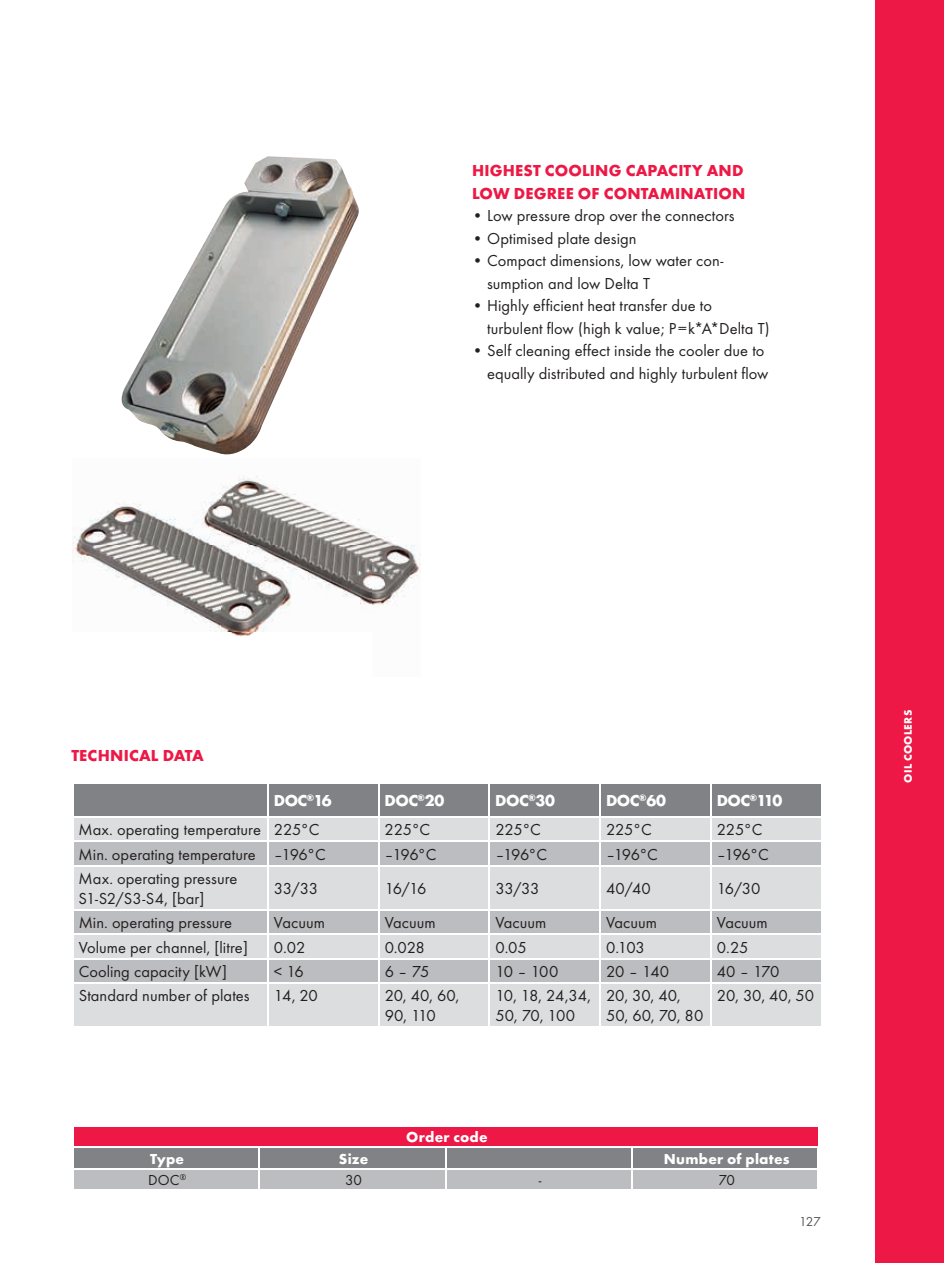
<style>
.page{position:relative;width:944px;height:1263px;background:#fff}
.page>*{position:absolute;margin:0;border:0;box-sizing:border-box;transform-origin:0 0}
.t1{font:16.5px/22.5px "Function";color:#231f20}
.t2{font:800 16.5px/22.5px "Function";letter-spacing:.01em;color:#ed1845}
.t3{font:800 16.5px "Function";letter-spacing:-.035em;color:#fff}
.t4{font:16.5px/19.8px "Function";letter-spacing:-.02em;color:#231f20}
.t5{font:800 15px "Function";letter-spacing:.015em;color:#fff}
.t6{font:15px "Function";letter-spacing:.005em;color:#231f20}
.t7{font:13.5px "Function";color:#57585a}
.t8{font:800 11.25px "Function";letter-spacing:.025em;color:#fff}
.s1{font-weight:800}
</style>
<div class="page">
<div style="left:876px;top:0;width:68px;height:1263px;background:#ed1845"></div>
<img style="left:121px;top:156px;width:238px;height:299px">
<img style="left:72px;top:476px;width:349px;height:161px">
<div style="left:74px;top:984px;width:747px;height:42px;background:#dcdddf"></div>
<svg style="left:74px;top:867px;width:747px;height:115px;background:#d0d1d3"></svg>
<svg style="left:74px;top:784px;width:747px;height:81px;background:#b1b2b5"></svg>
<hr style="left:267px;top:866px;width:2px;height:43px;background:#fff">
<hr style="left:378px;top:866px;width:1px;height:43px;background:#fff">
<hr style="left:489px;top:866px;width:1px;height:43px;background:#fff">
<hr style="left:599px;top:866px;width:2px;height:43px;background:#fff">
<hr style="left:710px;top:866px;width:2px;height:43px;background:#fff">
<hr style="left:72px;top:909px;width:196px;height:2px;background:#fff">
<hr style="left:268px;top:909px;width:111px;height:2px;background:#fff">
<hr style="left:267px;top:911px;width:2px;height:23px;background:#fff">
<hr style="left:379px;top:909px;width:110px;height:2px;background:#fff">
<hr style="left:489px;top:909px;width:111px;height:2px;background:#fff">
<hr style="left:600px;top:909px;width:111px;height:2px;background:#fff">
<hr style="left:599px;top:911px;width:2px;height:23px;background:#fff">
<hr style="left:711px;top:909px;width:111px;height:2px;background:#fff">
<hr style="left:710px;top:911px;width:2px;height:23px;background:#fff">
<hr style="left:72px;top:934px;width:196px;height:1px;background:#fff">
<hr style="left:268px;top:934px;width:111px;height:1px;background:#fff">
<hr style="left:267px;top:935px;width:2px;height:23px;background:#fff">
<hr style="left:379px;top:934px;width:110px;height:1px;background:#fff">
<hr style="left:267px;top:984px;width:2px;height:42px;background:#fff">
<hr style="left:378px;top:984px;width:1px;height:42px;background:#fff">
<hr style="left:489px;top:934px;width:111px;height:1px;background:#fff">
<hr style="left:600px;top:934px;width:111px;height:1px;background:#fff">
<hr style="left:599px;top:935px;width:2px;height:23px;background:#fff">
<hr style="left:711px;top:934px;width:111px;height:1px;background:#fff">
<hr style="left:710px;top:935px;width:2px;height:23px;background:#fff">
<hr style="left:489px;top:984px;width:1px;height:42px;background:#fff">
<hr style="left:599px;top:984px;width:2px;height:42px;background:#fff">
<hr style="left:710px;top:984px;width:2px;height:42px;background:#fff">
<hr style="left:72px;top:958px;width:196px;height:1px;background:#fff">
<hr style="left:268px;top:958px;width:111px;height:1px;background:#fff">
<hr style="left:267px;top:959px;width:2px;height:23px;background:#fff">
<hr style="left:379px;top:958px;width:110px;height:1px;background:#fff">
<svg style="left:378px;top:911px;width:1px;height:71px"></svg>
<hr style="left:489px;top:958px;width:111px;height:1px;background:#fff">
<svg style="left:489px;top:911px;width:1px;height:71px"></svg>
<hr style="left:600px;top:958px;width:111px;height:1px;background:#fff">
<hr style="left:599px;top:959px;width:2px;height:23px;background:#fff">
<hr style="left:711px;top:958px;width:111px;height:1px;background:#fff">
<hr style="left:710px;top:959px;width:2px;height:23px;background:#fff">
<svg style="left:74px;top:1127px;width:744px;height:62px;background:#bc7c8b"></svg>
<hr style="left:817px;top:1148px;width:3px;height:21px;background:#fff">
<p class="t2" style="left:472px;top:159px;width:275px">HIGHEST COOLING CAPACITY AND<br>LOW DEGREE OF CONTAMINATION</p>
<p class="t1" style="left:472px;top:205px;width:264px"><span class="s1">•</span> Low pressure drop over the connectors</p>
<p class="t1" style="left:472px;top:227px;width:166px"><span class="s1">•</span> Optimised plate design</p>
<p class="t1" style="left:487px;top:250px;width:238px;text-indent:-15px"><span class="s1">•</span> Compact dimensions, low water con&shy;sumption and low Delta T</p>
<p class="t1" style="left:487px;top:295px;width:284px;text-indent:-15px"><span class="s1">•</span> Highly efficient heat transfer due to turbulent flow (high k value; P=k*A*Delta T)</p>
<p class="t1" style="left:472px;top:340px;width:298px;text-align:right"><span class="s1">•</span> Self cleaning effect inside the cooler due to equally distributed and highly turbulent flow</p>
<p class="t2" style="left:71px;top:745px;width:134px">TECHNICAL DATA</p>
<p class="t3" style="left:274px;top:791px;width:60px">DOC<sup>®</sup>16</p>
<p class="t3" style="left:385px;top:791px;width:61px">DOC<sup>®</sup>20</p>
<p class="t3" style="left:495px;top:791px;width:61px">DOC<sup>®</sup>30</p>
<p class="t3" style="left:606px;top:791px;width:61px">DOC<sup>®</sup>60</p>
<p class="t3" style="left:717px;top:791px;width:67px">DOC<sup>®</sup>110</p>
<p class="t1" style="left:79px;top:819px;width:242px">Max. operating temperature 225°C</p>
<p class="t1" style="left:385px;top:819px;width:47px">225°C</p>
<p class="t1" style="left:495px;top:819px;width:47px">225°C</p>
<p class="t1" style="left:606px;top:819px;width:47px">225°C</p>
<p class="t1" style="left:717px;top:819px;width:47px">225°C</p>
<p class="t1" style="left:79px;top:843px;width:249px">Min. operating temperature –196°C</p>
<p class="t1" style="left:385px;top:843px;width:53px">–196°C</p>
<p class="t1" style="left:495px;top:843px;width:53px">–196°C</p>
<p class="t1" style="left:606px;top:843px;width:53px">–196°C</p>
<p class="t1" style="left:717px;top:843px;width:53px">–196°C</p>
<p class="t1" style="left:79px;top:869px;width:160px;line-height:19.8px">Max. operating pressure<br>S1-S2/S3-S4, [bar]</p>
<p class="t1" style="left:274px;top:877px;width:46px">33/33</p>
<p class="t1" style="left:385px;top:877px;width:43px">16/16</p>
<p class="t1" style="left:495px;top:877px;width:46px">33/33</p>
<p class="t1" style="left:606px;top:877px;width:46px">40/40</p>
<p class="t1" style="left:717px;top:877px;width:45px">16/30</p>
<p class="t1" style="left:79px;top:912px;width:155px">Min. operating pressure</p>
<p class="t1" style="left:274px;top:912px;width:52px">Vacuum</p>
<p class="t1" style="left:385px;top:912px;width:52px">Vacuum</p>
<p class="t1" style="left:495px;top:912px;width:52px">Vacuum</p>
<p class="t1" style="left:606px;top:912px;width:52px">Vacuum</p>
<p class="t1" style="left:717px;top:912px;width:52px">Vacuum</p>
<p class="t1" style="left:79px;top:936px;width:171px">Volume per channel, [litre]</p>
<p class="t1" style="left:274px;top:936px;width:33px">0.02</p>
<p class="t1" style="left:385px;top:936px;width:42px">0.028</p>
<p class="t1" style="left:495px;top:936px;width:33px">0.05</p>
<p class="t1" style="left:606px;top:936px;width:40px">0.103</p>
<p class="t1" style="left:717px;top:936px;width:33px">0.25</p>
<p class="t1" style="left:79px;top:960px;width:150px">Cooling capacity [kW]</p>
<p class="t1" style="left:274px;top:960px;width:31px">&lt; 16</p>
<p class="t1" style="left:385px;top:960px;width:46px">6 – 75</p>
<p class="t1" style="left:495px;top:960px;width:64px">10 – 100</p>
<p class="t1" style="left:606px;top:960px;width:64px">20 – 140</p>
<p class="t1" style="left:717px;top:960px;width:64px">40 – 170</p>
<p class="t1" style="left:79px;top:985px;width:173px">Standard number of plates</p>
<p class="t1" style="left:274px;top:985px;width:46px">14, 20</p>
<p class="t1" style="left:385px;top:986px;width:76px;line-height:19.8px">20, 40, 60,<br>90, 110</p>
<p class="t4" style="left:495px;top:986px;width:97px">10, 18, 24,34,<br>50, 70, 100</p>
<p class="t1" style="left:606px;top:986px;width:99px;line-height:19.8px">20, 30, 40,<br>50, 60, 70, 80</p>
<p class="t1" style="left:717px;top:985px;width:99px">20, 30, 40, 50</p>
<p class="t5" style="left:406px;top:1128px;width:83px">Order code</p>
<p class="t5" style="left:150px;top:1150px;width:36px">Type</p>
<p class="t5" style="left:339px;top:1150px;width:31px">Size</p>
<p class="t5" style="left:664px;top:1150px;width:127px">Number of plates</p>
<p class="t6" style="left:148px;top:1171px;width:39px">DOC<sup>®</sup></p>
<p class="t6" style="left:345px;top:1171px;width:18px">30</p>
<p class="t6" style="left:539px;top:1171px;width:4px">-</p>
<p class="t6" style="left:718px;top:1171px;width:18px">70</p>
<p class="t7" style="left:799px;top:1214px;width:23px">127</p>
<p class="t8" style="left:901px;top:783px;width:74px;rotate:-90deg">OIL COOLERS</p>
</div>
